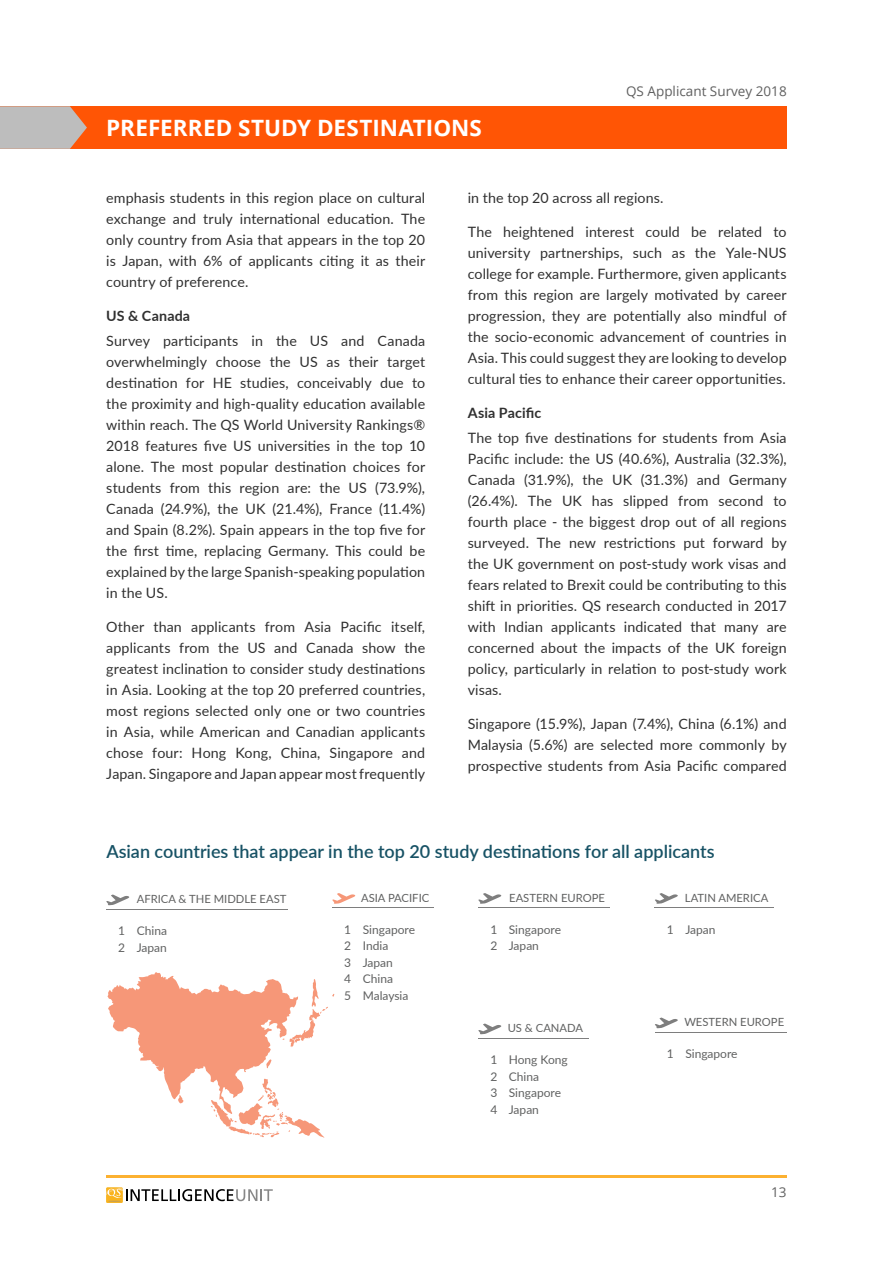
<style>
.page{position:relative;width:893px;height:1263px;background:#fff}
.page>*{position:absolute;margin:0;border:0;box-sizing:border-box;transform-origin:0 0}
.t1{font:700 22.5px "Open Sans";letter-spacing:.005em;color:#fff}
.t2{font:600 18px "Lato";color:#175265}
.t3{font:14.25px/21px "Lato";letter-spacing:.01em;color:#303030;text-align:justify}
.t4{font:700 14.25px "Lato";letter-spacing:.01em;color:#303030}
.t5{font:13.5px "Open Sans";color:#606060}
.t6{font:12px/16.5px "Lato";color:#606161}
.t7{font:11.25px "Lato";color:#606161}
</style>
<div class="page">
<hr style="left:106px;top:1176px;width:681px;height:2px;background:#fcb131">
<svg style="left:106px;top:1187px;width:167px;height:16px"></svg>
<div style="left:0;top:106px;width:787px;height:43px;background:#ff5505"></div>
<svg style="left:0;top:106px;width:87px;height:43px;background:#c4b1a9"></svg>
<svg style="left:108px;top:972px;width:226px;height:165px"></svg>
<svg style="left:106px;top:894px;width:24px;height:11px"></svg>
<hr style="left:106px;top:909px;width:182px;height:1px;background:#7e7e7e">
<svg style="left:332px;top:893px;width:24px;height:11px"></svg>
<hr style="left:332px;top:907px;width:102px;height:1px;background:#7e7e7e">
<svg style="left:478px;top:893px;width:24px;height:11px"></svg>
<hr style="left:478px;top:907px;width:132px;height:1px;background:#7e7e7e">
<svg style="left:478px;top:1023px;width:24px;height:11px"></svg>
<hr style="left:478px;top:1038px;width:111px;height:1px;background:#7e7e7e">
<svg style="left:655px;top:893px;width:23px;height:11px"></svg>
<hr style="left:655px;top:907px;width:119px;height:1px;background:#7e7e7e">
<svg style="left:655px;top:1017px;width:23px;height:11px"></svg>
<hr style="left:655px;top:1032px;width:132px;height:1px;background:#7e7e7e">
<h1 class="t1" style="left:106px;top:112px;width:377px">PREFERRED STUDY DESTINATIONS</h1>
<p class="t5" style="left:626px;top:82px;width:162px">QS Applicant Survey 2018</p>
<p class="t3" style="left:106px;top:187px;width:320px">emphasis students in this region place on cultural exchange and truly international education. The only country from Asia that appears in the top 20 is Japan, with 6% of applicants citing it as their country of preference.</p>
<p class="t4" style="left:106px;top:305px;width:85px">US &amp; Canada</p>
<p class="t3" style="left:106px;top:330px;width:320px">Survey participants in the US and Canada overwhelmingly choose the US as their target destination for HE studies, conceivably due to the proximity and high-quality education available within reach. The QS World University Rankings® 2018 features five US universities in the top 10 alone. The most popular destination choices for students from this region are: the US (73.9%), Canada (24.9%), the UK (21.4%), France (11.4%) and Spain (8.2%). Spain appears in the top five for the first time, replacing Germany. This could be explained by the large Spanish-speaking population in the US.</p>
<p class="t3" style="left:106px;top:615px;width:320px">Other than applicants from Asia Pacific itself, applicants from the US and Canada show the greatest inclination to consider study destinations in Asia. Looking at the top 20 preferred countries, most regions selected only one or two countries in Asia, while American and Canadian applicants chose four: Hong Kong, China, Singapore and Japan. Singapore and Japan appear most frequently</p>
<p class="t3" style="left:468px;top:187px;width:197px">in the top 20 across all regions.</p>
<p class="t3" style="left:468px;top:220px;width:320px">The heightened interest could be related to university partnerships, such as the Yale-NUS college for example. Furthermore, given applicants from this region are largely motivated by career progression, they are potentially also mindful of the socio-economic advancement of countries in Asia. This could suggest they are looking to develop cultural ties to enhance their career opportunities.</p>
<p class="t4" style="left:468px;top:402px;width:75px">Asia Pacific</p>
<p class="t3" style="left:468px;top:426px;width:320px">The top five destinations for students from Asia Pacific include: the US (40.6%), Australia (32.3%), Canada (31.9%), the UK (31.3%) and Germany (26.4%). The UK has slipped from second to fourth place - the biggest drop out of all regions surveyed. The new restrictions put forward by the UK government on post-study work visas and fears related to Brexit could be contributing to this shift in priorities. QS research conducted in 2017 with Indian applicants indicated that many are concerned about the impacts of the UK foreign policy, particularly in relation to post-study work visas.</p>
<p class="t3" style="left:468px;top:712px;width:320px">Singapore (15.9%), Japan (7.4%), China (6.1%) and Malaysia (5.6%) are selected more commonly by prospective students from Asia Pacific compared</p>
<p class="t2" style="left:106px;top:838px;width:610px">Asian countries that appear in the top 20 study destinations for all applicants</p>
<p class="t7" style="left:137px;top:891px;width:151px">AFRICA &amp; THE MIDDLE EAST</p>
<p class="t6" style="left:137px;top:922px;width:32px">China<br>Japan</p>
<p class="t7" style="left:361px;top:889px;width:70px">ASIA PACIFIC</p>
<p class="t6" style="left:363px;top:920px;width:54px">Singapore<br>India<br>Japan<br>China<br>Malaysia</p>
<p class="t7" style="left:509px;top:889px;width:97px">EASTERN EUROPE</p>
<p class="t6" style="left:509px;top:920px;width:54px">Singapore<br>Japan</p>
<p class="t7" style="left:685px;top:889px;width:85px">LATIN AMERICA</p>
<p class="t6" style="left:667px;top:920px;width:50px">1 Japan</p>
<p class="t6" style="left:344px;top:920px;width:8px;text-align:justify">1<br>2<br>3<br>4<br>5</p>
<p class="t6" style="left:490px;top:920px;width:8px">1<br>2</p>
<p class="t6" style="left:118px;top:922px;width:8px">1<br>2</p>
<p class="t6" style="left:490px;top:1051px;width:8px;text-align:justify">1<br>2<br>3<br>4</p>
<p class="t7" style="left:508px;top:1020px;width:77px">US &amp; CANADA</p>
<p class="t6" style="left:509px;top:1051px;width:61px">Hong Kong<br>China<br>Singapore<br>Japan</p>
<p class="t7" style="left:684px;top:1014px;width:101px">WESTERN EUROPE</p>
<p class="t6" style="left:667px;top:1045px;width:72px">1 Singapore</p>
<p class="t5" style="left:771px;top:1183px;width:17px">13</p>
</div>
